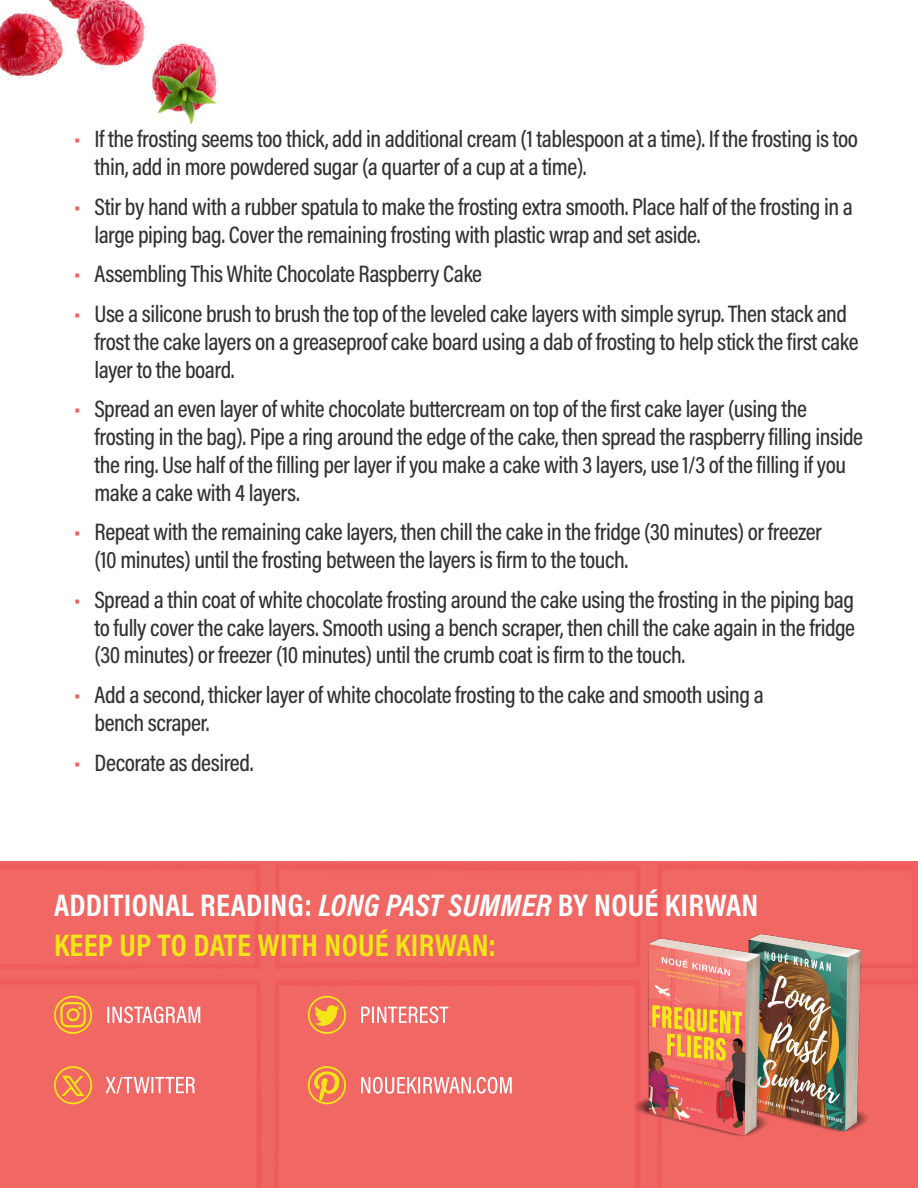
<style>
.page{position:relative;width:918px;height:1188px;background:#fff}
.page>*{position:absolute;margin:0;border:0;box-sizing:border-box;transform-origin:0 0}
.t1{font:700 31.5px "Acumin Pro Cond";letter-spacing:.01em;color:#fff}
.t2{font:700 31.5px "Acumin Pro Cond";letter-spacing:.005em;color:#f3e516}
.t3{font:500 24px/27.8px "Acumin Pro Cond";letter-spacing:-.02em;color:#323232}
.s1{font-size:25.5px;color:#eb6361}
.s2{font-style:italic}
</style>
<div class="page">
<div style="left:0;top:862px;width:918px;height:326px;background:#eb6361"></div>
<img style="left:0;top:0;width:219px;height:125px">
<svg style="left:308px;top:1066px;width:38px;height:39px"></svg>
<svg style="left:361px;top:1077px;width:151px;height:17px"></svg>
<svg style="left:308px;top:995px;width:38px;height:39px"></svg>
<svg style="left:361px;top:1006px;width:88px;height:17px"></svg>
<svg style="left:54px;top:1066px;width:38px;height:39px"></svg>
<svg style="left:106px;top:1077px;width:89px;height:17px"></svg>
<svg style="left:54px;top:995px;width:38px;height:39px"></svg>
<svg style="left:107px;top:1006px;width:93px;height:17px"></svg>
<img style="left:635px;top:934px;width:233px;height:202px">
<p class="t3" style="left:94px;top:125px;width:765px;text-indent:-20px"><span class="s1">•</span> If the frosting seems too thick, add in additional cream (1 tablespoon at a time). If the frosting is too thin, add in more powdered sugar (a quarter of a cup at a time).</p>
<p class="t3" style="left:94px;top:192px;width:760px;text-indent:-20px"><span class="s1">•</span> Stir by hand with a rubber spatula to make the frosting extra smooth. Place half of the frosting in a large piping bag. Cover the remaining frosting with plastic wrap and set aside.</p>
<p class="t3" style="left:74px;top:260px;width:409px"><span class="s1">•</span> Assembling This White Chocolate Raspberry Cake</p>
<p class="t3" style="left:94px;top:299px;width:766px;text-indent:-20px"><span class="s1">•</span> Use a silicone brush to brush the top of the leveled cake layers with simple syrup. Then stack and frost the cake layers on a greaseproof cake board using a dab of frosting to help stick the first cake layer to the board.</p>
<p class="t3" style="left:94px;top:395px;width:770px;text-indent:-20px"><span class="s1">•</span> Spread an even layer of white chocolate buttercream on top of the first cake layer (using the frosting in the bag). Pipe a ring around the edge of the cake, then spread the raspberry filling inside the ring. Use half of the filling per layer if you make a cake with 3 layers, use 1/3 of the filling if you make a cake with 4 layers.</p>
<p class="t3" style="left:94px;top:518px;width:729px;text-indent:-20px"><span class="s1">•</span> Repeat with the remaining cake layers, then chill the cake in the fridge (30 minutes) or freezer (10 minutes) until the frosting between the layers is firm to the touch.</p>
<p class="t3" style="left:94px;top:585px;width:762px;text-align:justify;text-indent:-20px"><span class="s1">•</span> Spread a thin coat of white chocolate frosting around the cake using the frosting in the piping bag to fully cover the cake layers. Smooth using a bench scraper, then chill the cake again in the fridge (30 minutes) or freezer (10 minutes) until the crumb coat is firm to the touch.</p>
<p class="t3" style="left:94px;top:680px;width:671px;text-indent:-20px"><span class="s1">•</span> Add a second, thicker layer of white chocolate frosting to the cake and smooth using a bench scraper.</p>
<p class="t3" style="left:74px;top:748px;width:181px"><span class="s1">•</span> Decorate as desired.</p>
<p class="t1" style="left:54px;top:885px;width:706px">ADDITIONAL READING: <span class="s2">LONG PAST SUMMER</span> BY NOUÉ KIRWAN</p>
<p class="t2" style="left:54px;top:924px;width:444px">KEEP UP TO DATE WITH NOUÉ KIRWAN:</p>
</div>
